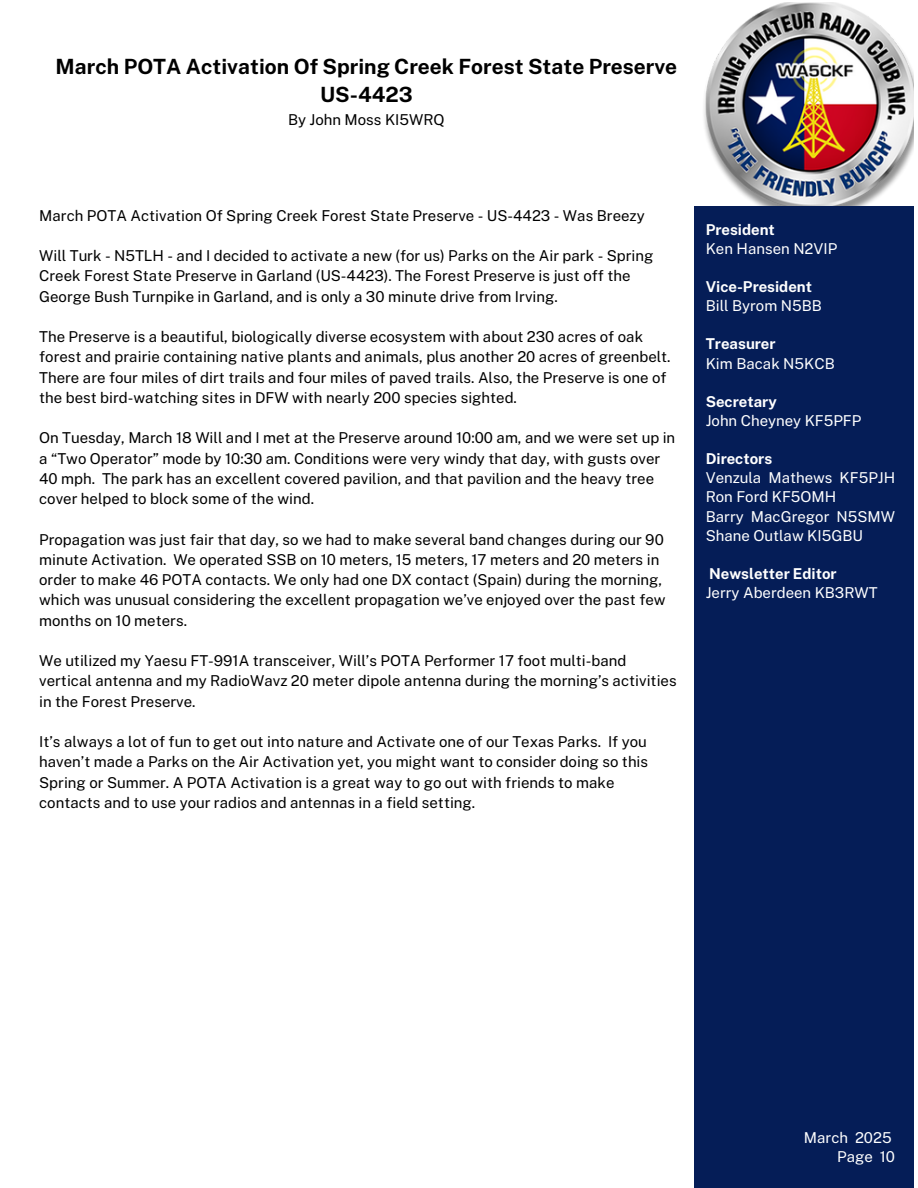
<style>
.page{position:relative;width:918px;height:1188px;background:#fff}
.page>*{position:absolute;margin:0;border:0;box-sizing:border-box;transform-origin:0 0}
.t1{font:700 21px/28.2px "Public Sans";color:#000;text-align:center}
.t2{font:15px/20.2px "Public Sans";color:#000}
.t3{font:15px/19.2px "Public Sans";color:#fff}
.t4{font:700 15px "Public Sans";color:#fff}
</style>
<div class="page">
<img style="left:704px;top:3px;width:210px;height:203px">
<div style="left:694px;top:206px;width:220px;height:981px;background:#051d57"></div>
<p class="t1" style="left:56px;top:52px;width:623px">March POTA Activation Of Spring Creek Forest State Preserve<br>US-4423</p>
<p class="t2" style="left:288px;top:109px;width:158px">By John Moss KI5WRQ</p>
<p class="t2" style="left:39px;top:205px;width:607px">March POTA Activation Of Spring Creek Forest State Preserve - US-4423 - Was Breezy</p>
<p class="t2" style="left:39px;top:245px;width:616px">Will Turk - N5TLH - and I decided to activate a new (for us) Parks on the Air park - Spring<br>Creek Forest State Preserve in Garland (US-4423). The Forest Preserve is just off the<br>George Bush Turnpike in Garland, and is only a 30 minute drive from Irving.</p>
<p class="t2" style="left:39px;top:326px;width:633px">The Preserve is a beautiful, biologically diverse ecosystem with about 230 acres of oak forest and prairie containing native plants and animals, plus another 20 acres of greenbelt.<br>There are four miles of dirt trails and four miles of paved trails. Also, the Preserve is one of the best bird-watching sites in DFW with nearly 200 species sighted.</p>
<p class="t2" style="left:39px;top:428px;width:638px">On Tuesday, March 18 Will and I met at the Preserve around 10:00 am, and we were set up in a “Two Operator” mode by 10:30 am. Conditions were very windy that day, with gusts over 40 mph. The park has an excellent covered pavilion, and that pavilion and the heavy tree cover helped to block some of the wind.</p>
<p class="t2" style="left:39px;top:529px;width:628px">Propagation was just fair that day, so we had to make several band changes during our 90 minute Activation. We operated SSB on 10 meters, 15 meters, 17 meters and 20 meters in order to make 46 POTA contacts. We only had one DX contact (Spain) during the morning, which was unusual considering the excellent propagation we’ve enjoyed over the past few months on 10 meters.</p>
<p class="t2" style="left:39px;top:650px;width:639px">We utilized my Yaesu FT-991A transceiver, Will’s POTA Performer 17 foot multi-band vertical antenna and my RadioWavz 20 meter dipole antenna during the morning’s activities in the Forest Preserve.</p>
<p class="t2" style="left:39px;top:731px;width:611px">It’s always a lot of fun to get out into nature and Activate one of our Texas Parks. If you haven’t made a Parks on the Air Activation yet, you might want to consider doing so this Spring or Summer. A POTA Activation is a great way to go out with friends to make contacts and to use your radios and antennas in a field setting.</p>
<p class="t4" style="left:706px;top:220px;width:71px">President</p>
<p class="t3" style="left:706px;top:239px;width:133px">Ken Hansen N2VIP</p>
<p class="t4" style="left:706px;top:278px;width:108px">Vice-President</p>
<p class="t3" style="left:706px;top:296px;width:118px">Bill Byrom N5BB</p>
<p class="t4" style="left:706px;top:335px;width:71px">Treasurer</p>
<p class="t3" style="left:706px;top:354px;width:131px">Kim Bacak N5KCB</p>
<p class="t4" style="left:706px;top:393px;width:73px">Secretary</p>
<p class="t3" style="left:706px;top:411px;width:157px">John Cheyney KF5PFP</p>
<p class="t4" style="left:706px;top:450px;width:68px">Directors</p>
<p class="t3" style="left:706px;top:468px;width:191px">Venzula Mathews KF5PJH<br>Ron Ford KF5OMH</p>
<p class="t3" style="left:706px;top:507px;width:191px">Barry MacGregor N5SMW<br>Shane Outlaw KI5GBU</p>
<p class="t4" style="left:709px;top:565px;width:129px">Newsletter Editor</p>
<p class="t3" style="left:706px;top:583px;width:173px">Jerry Aberdeen KB3RWT</p>
<h1 class="t3" style="left:804px;top:1128px;width:89px">March 2025</h1>
<p class="t3" style="left:837px;top:1147px;width:59px">Page 10</p>
</div>
